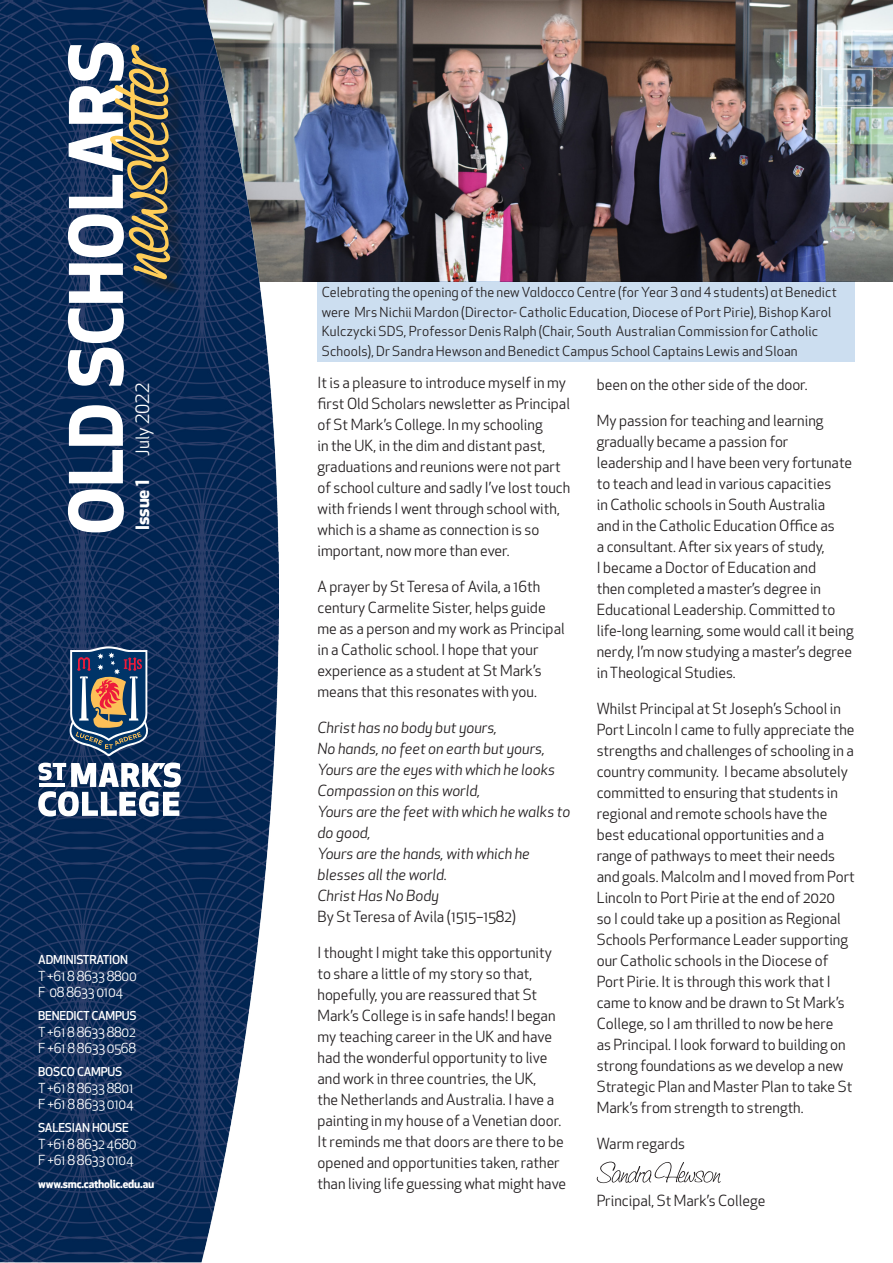
<style>
.page{position:relative;width:893px;height:1263px;background:#fff}
.page>*{position:absolute;margin:0;border:0;box-sizing:border-box;transform-origin:0 0}
.t1{font:700 72px "Apex New";letter-spacing:-.005em;color:#fff}
.t2{font:18px "Apex New";letter-spacing:-.005em;color:#fff}
.t3{font:700 18px "Apex New";letter-spacing:-.005em;color:#fff}
.t4{font:15px/21px "Apex New";color:#231f20}
.t5{font:italic 15px/21px "Apex New";color:#231f20}
.t6{font:13.5px/19.5px "Apex New";letter-spacing:.01em;color:#231f20}
.t7{font:13.5px/16.2px "Apex New";letter-spacing:-.02em;color:#fff}
.t8{font:500 12px "Apex New";letter-spacing:-.02em;color:#fff}
.t9{font:700 11.25px "Apex New";letter-spacing:-.02em;color:#fff}
</style>
<div class="page">
<img style="left:278px;top:0;width:615px;height:281px">
<img style="left:0;top:0;width:278px;height:1263px">
<div style="left:317px;top:281px;width:538px;height:80px;background:#ccdef0"></div>
<svg style="left:38px;top:762px;width:143px;height:54px"></svg>
<svg style="left:67px;top:646px;width:84px;height:110px;background:#535e75"></svg>
<div style="left:113px;top:48px;width:75px;height:250px;background:#231f20;opacity:.75"></div>
<svg style="left:110px;top:45px;width:60px;height:234px;background:#4e5551"></svg>
<svg style="left:597px;top:1161px;width:124px;height:22px"></svg>
<h1 class="t1" style="left:44px;top:535px;width:496px;rotate:-90deg">OLD SCHOLARS</h1>
<p class="t6" style="left:322px;top:282px;width:517px">Celebrating the opening of the new Valdocco Centre (for Year 3 and 4 students) at Benedict were Mrs Nichii Mardon (Director- Catholic Education, Diocese of Port Pirie), Bishop Karol Kulczycki SDS, Professor Denis Ralph (Chair, South Australian Commission for Catholic Schools), Dr Sandra Hewson and Benedict Campus School Captains Lewis and Sloan</p>
<p class="t2" style="left:131px;top:456px;width:74px;rotate:-90deg">July 2022</p>
<p class="t4" style="left:317px;top:372px;width:254px">It is a pleasure to introduce myself in my first Old Scholars newsletter as Principal of St Mark’s College. In my schooling<br>in the UK, in the dim and distant past, graduations and reunions were not part of school culture and sadly I’ve lost touch with friends I went through school with, which is a shame as connection is so important, now more than ever.</p>
<p class="t4" style="left:317px;top:576px;width:249px">A prayer by St Teresa of Avila, a 16th century Carmelite Sister, helps guide me as a person and my work as Principal in a Catholic school. I hope that your experience as a student at St Mark’s means that this resonates with you.</p>
<p class="t5" style="left:317px;top:717px;width:254px">Christ has no body but yours,<br>No hands, no feet on earth but yours,<br>Yours are the eyes with which he looks<br>Compassion on this world,<br>Yours are the feet with which he walks to do good,<br>Yours are the hands, with which he blesses all the world.<br>Christ Has No Body</p>
<p class="t4" style="left:317px;top:906px;width:200px">By St Teresa of Avila (1515–1582)</p>
<p class="t4" style="left:317px;top:942px;width:250px">I thought I might take this opportunity to share a little of my story so that, hopefully, you are reassured that St Mark’s College is in safe hands! I began my teaching career in the UK and have had the wonderful opportunity to live and work in three countries, the UK,<br>the Netherlands and Australia. I have a painting in my house of a Venetian door.<br>It reminds me that doors are there to be opened and opportunities taken, rather than living life guessing what might have</p>
<p class="t4" style="left:597px;top:374px;width:212px">been on the other side of the door.</p>
<p class="t4" style="left:597px;top:410px;width:258px">My passion for teaching and learning gradually became a passion for leadership and I have been very fortunate to teach and lead in various capacities<br>in Catholic schools in South Australia<br>and in the Catholic Education Office as<br>a consultant. After six years of study,<br>I became a Doctor of Education and<br>then completed a master’s degree in Educational Leadership. Committed to life-long learning, some would call it being nerdy, I’m now studying a master’s degree in Theological Studies.</p>
<p class="t4" style="left:597px;top:698px;width:259px">Whilst Principal at St Joseph’s School in Port Lincoln I came to fully appreciate the strengths and challenges of schooling in a country community. I became absolutely committed to ensuring that students in regional and remote schools have the best educational opportunities and a range of pathways to meet their needs and goals. Malcolm and I moved from Port Lincoln to Port Pirie at the end of 2020<br>so I could take up a position as Regional Schools Performance Leader supporting our Catholic schools in the Diocese of Port Pirie. It is through this work that I came to know and be drawn to St Mark’s College, so I am thrilled to now be here<br>as Principal. I look forward to building on strong foundations as we develop a new Strategic Plan and Master Plan to take St Mark’s from strength to strength.</p>
<p class="t4" style="left:597px;top:1133px;width:90px">Warm regards</p>
<p class="t3" style="left:130px;top:530px;width:52px;rotate:-90deg">Issue 1</p>
<p class="t8" style="left:38px;top:952px;width:91px">ADMINISTRATION</p>
<p class="t7" style="left:38px;top:968px;width:100px">T +61 8 8633 8800<br>F 08 8633 0104</p>
<p class="t8" style="left:38px;top:1008px;width:100px">BENEDICT CAMPUS</p>
<p class="t7" style="left:38px;top:1024px;width:99px">T +61 8 8633 8802<br>F +61 8 8633 0568</p>
<p class="t8" style="left:38px;top:1064px;width:85px">BOSCO CAMPUS</p>
<p class="t7" style="left:38px;top:1080px;width:97px">T +61 8 8633 8801<br>F +61 8 8633 0104</p>
<p class="t8" style="left:38px;top:1120px;width:92px">SALESIAN HOUSE</p>
<p class="t7" style="left:38px;top:1136px;width:100px">T +61 8 8632 4680<br>F +61 8 8633 0104</p>
<p class="t9" style="left:38px;top:1176px;width:117px">www.smc.catholic.edu.au</p>
<p class="t4" style="left:597px;top:1190px;width:170px">Principal, St Mark’s College</p>
</div>
